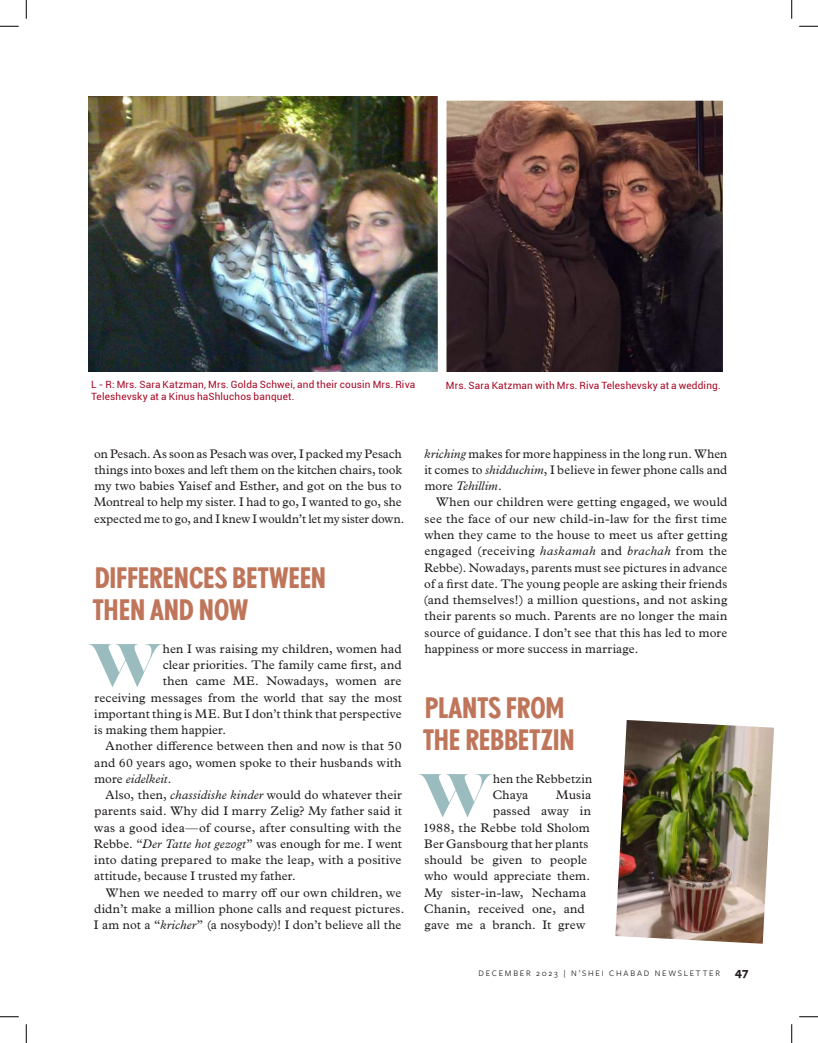
<style>
.page{position:relative;width:818px;height:1043px;background:#fff}
.page>*{position:absolute;margin:0;border:0;box-sizing:border-box;transform-origin:0 0}
.t1{font:58.88px "Lust";color:#9bbcbf}
.t2{font:28.75px/32.5px "Super Grotesk A Cd Med LF";letter-spacing:-.005em;color:#bf755a}
.t3{font:12.5px/16.2px "Plantin MT Pro";letter-spacing:.01em;color:#231f20}
.t4{font:italic 12.5px "Plantin MT Pro";letter-spacing:.01em;color:#231f20}
.t5{font:10px/12.5px "Roboto";letter-spacing:.015em;color:#a60825}
.t6{font:8.75px "Freight Sans Pro";letter-spacing:.2em;color:#231f20}
.s1{font-style:normal}
.s2{font-style:italic}
.s3{font-weight:700;font-size:12.5px}
</style>
<div class="page">
<img style="left:88px;top:96px;width:350px;height:276px">
<img style="left:448px;top:102px;width:273px;height:269px">
<div style="left:438px;top:92px;width:293px;height:289px;border:9px solid #fff"></div>
<img style="left:615px;top:720px;width:159px;height:223px">
<svg style="left:0;top:25px;width:19px;height:2px"></svg>
<svg style="left:799px;top:25px;width:19px;height:2px"></svg>
<svg style="left:0;top:1016px;width:19px;height:1px"></svg>
<svg style="left:799px;top:1016px;width:19px;height:1px"></svg>
<svg style="left:25px;top:0;width:2px;height:19px"></svg>
<svg style="left:25px;top:1024px;width:2px;height:18px"></svg>
<svg style="left:791px;top:0;width:1px;height:19px"></svg>
<svg style="left:791px;top:1024px;width:1px;height:18px"></svg>
<p class="t5" style="left:91px;top:377px;width:325px">L - R: Mrs. Sara Katzman, Mrs. Golda Schwei, and their cousin Mrs. Riva<br>Teleshevsky at a Kinus haShluchos banquet.</p>
<p class="t5" style="left:446px;top:379px;width:276px">Mrs. Sara Katzman with Mrs. Riva Teleshevsky at a wedding.</p>
<p class="t3" style="left:94px;top:445px;width:312px">on Pesach. As soon as Pesach was over, I packed my Pesach things into boxes and left them on the kitchen chairs, took my two babies Yaisef and Esther, and got on the bus to Montreal to help my sister. I had to go, I wanted to go, she expected me to go, and I knew I wouldn’t let my sister down.</p>
<h2 class="t2" style="left:93px;top:561px;width:235px">DIFFERENCES BETWEEN<br>THEN AND NOW</h2>
<h1 class="t1" style="left:88px;top:629px;width:75px">W</h1>
<p class="t3" style="left:163px;top:640px;width:240px">hen I was raising my children, women had</p>
<p class="t3" style="left:163px;top:656px;width:240px">clear priorities. The family came first, and</p>
<p class="t3" style="left:163px;top:673px;width:240px">then came ME. Nowadays, women are</p>
<p class="t3" style="left:94px;top:689px;width:309px">receiving messages from the world that say the most</p>
<p class="t3" style="left:94px;top:705px;width:309px">important thing is ME. But I don’t think that perspective</p>
<p class="t3" style="left:94px;top:721px;width:133px">is making them happier.</p>
<p class="t3" style="left:106px;top:738px;width:298px">Another difference between then and now is that 50</p>
<p class="t3" style="left:94px;top:754px;width:309px">and 60 years ago, women spoke to their husbands with</p>
<p class="t4" style="left:94px;top:771px;width:78px"><span class="s1">more</span> eidelkeit<span class="s1">.</span></p>
<p class="t3" style="left:106px;top:786px;width:298px">Also, then, <span class="s2">chassidishe kinder</span> would do whatever their</p>
<p class="t3" style="left:94px;top:803px;width:309px">parents said. Why did I marry Zelig? My father said it</p>
<p class="t3" style="left:94px;top:819px;width:309px">was a good idea—of course, after consulting with the</p>
<p class="t3" style="left:94px;top:835px;width:309px">Rebbe. “<span class="s2">Der Tatte hot gezogt</span>” was enough for me. I went</p>
<p class="t3" style="left:94px;top:851px;width:309px">into dating prepared to make the leap, with a positive</p>
<p class="t3" style="left:94px;top:868px;width:203px">attitude, because I trusted my father.</p>
<p class="t3" style="left:106px;top:884px;width:297px">When we needed to marry off our own children, we</p>
<p class="t3" style="left:94px;top:900px;width:312px">didn’t make a million phone calls and request pictures.</p>
<p class="t3" style="left:94px;top:916px;width:309px">I am not a “<span class="s2">kricher</span>” (a nosybody)! I don’t believe all the</p>
<p class="t3" style="left:424px;top:445px;width:305px;text-align:justify"><span class="s2">kriching</span> makes for more happiness in the long run. When it comes to <span class="s2">shidduchim</span>, I believe in fewer phone calls and more <span class="s2">Tehillim</span>.</p>
<p class="t3" style="left:423px;top:494px;width:305px;text-align:justify;text-indent:13px">When our children were getting engaged, we would see the face of our new child-in-law for the first time when they came to the house to meet us after getting engaged (receiving <span class="s2">haskamah</span> and <span class="s2">brachah</span> from the Rebbe). Nowadays, parents must see pictures in advance of a first date. The young people are asking their friends (and themselves!) a million questions, and not asking their parents so much. Parents are no longer the main source of guidance. I don’t see that this has led to more happiness or more success in marriage.</p>
<h2 class="t2" style="left:423px;top:691px;width:153px">PLANTS FROM<br>THE REBBETZIN</h2>
<h1 class="t1" style="left:418px;top:759px;width:75px">W</h1>
<p class="t3" style="left:492px;top:770px;width:101px">hen the Rebbetzin<br>Chaya</p>
<p class="t3" style="left:556px;top:786px;width:37px">Musia</p>
<p class="t3" style="left:493px;top:803px;width:99px">passed away in</p>
<p class="t3" style="left:423px;top:819px;width:168px">1988, the Rebbe told Sholom</p>
<p class="t3" style="left:424px;top:835px;width:166px">Ber Gansbourg that her plants</p>
<p class="t3" style="left:424px;top:851px;width:164px">should be given to people</p>
<p class="t3" style="left:424px;top:868px;width:167px">who would appreciate them.</p>
<p class="t3" style="left:424px;top:884px;width:164px">My sister-in-law, Nechama</p>
<p class="t3" style="left:424px;top:900px;width:162px">Chanin, received one, and</p>
<p class="t3" style="left:424px;top:916px;width:162px">gave me a branch. It grew</p>
<p class="t6" style="left:478px;top:966px;width:271px">DECEMBER 2023 | N’SHEI CHABAD NEWSLETTER <span class="s3">47</span></p>
</div>
